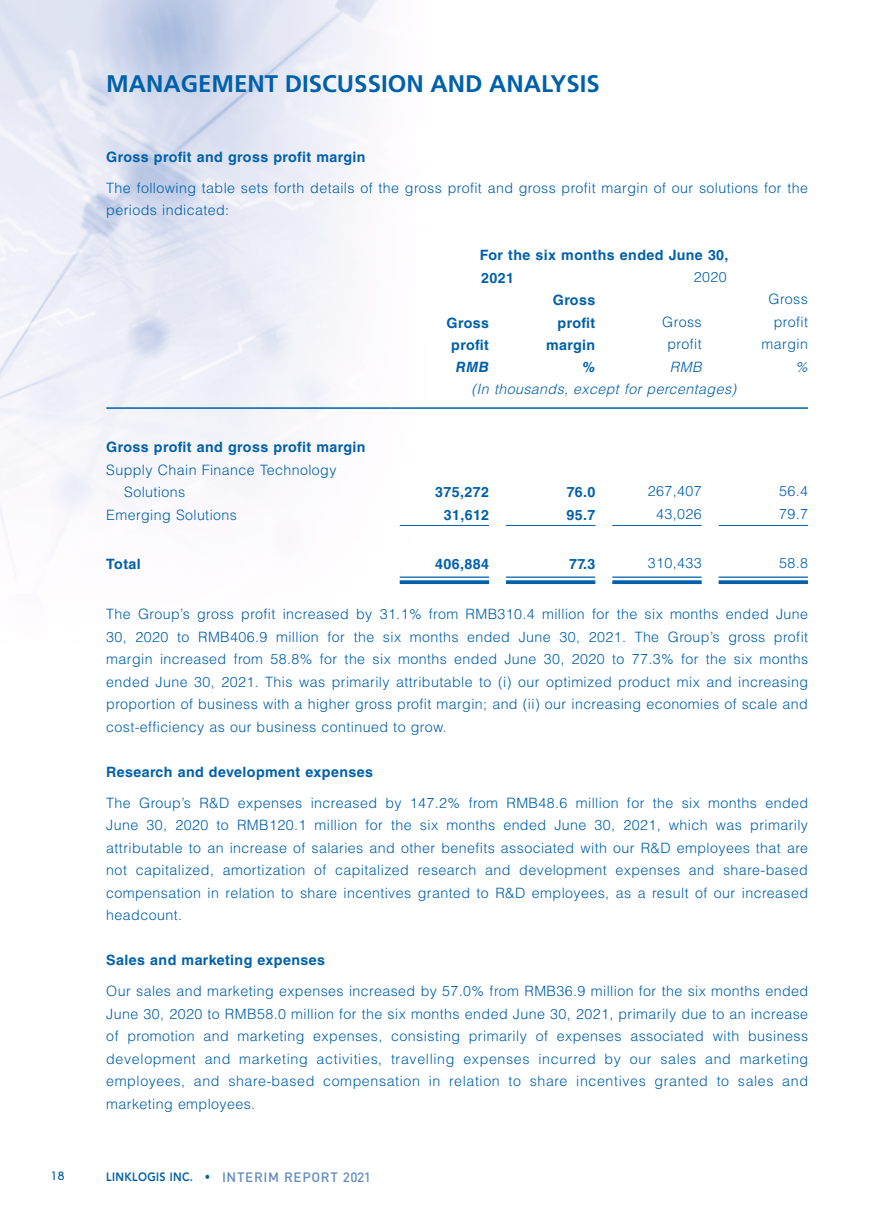
<style>
.page{position:relative;width:893px;height:1212px;background:#fff}
.page>*{position:absolute;margin:0;border:0;box-sizing:border-box;transform-origin:0 0}
.t1{font:700 24px "Frutiger LT Std";color:#0060aa}
._00_txt{font:300 14.25px/22.5px "Helvetica LT Std";letter-spacing:.03em;color:#0060aa;text-align:justify}
._50_Table_txt{font:700 14.25px "Helvetica LT Std";letter-spacing:.03em;color:#0060aa}
._50_Table_txt-2{font:300 14.25px/22.5px "Helvetica LT Std";letter-spacing:.03em;color:#0060aa}
._02_H2{font:700 14.25px "Helvetica LT Std";letter-spacing:.03em;color:#0060aa}
._50_Table_txt-3{font:italic 300 14.25px "Helvetica LT Std";letter-spacing:.03em;color:#0060aa}
._50_Table_txt-4{font:italic 700 14.25px "Helvetica LT Std";color:#0060aa}
.t2{font:500 13.5px "DIN Pro";letter-spacing:.05em;color:#628cc4}
.t3{font:500 12px "Bauhaus Std";color:#0060aa}
.s1{font-family:"Avenir LT Std";font-weight:800;font-size:12px;color:#0060aa}
.s2{font-family:"Frutiger LT Std";font-weight:300;font-size:12px;color:#0060aa}
</style>
<div class="page">
<hr style="left:106px;top:407px;width:285px;height:2px;background:#0060aa">
<hr style="left:391px;top:407px;width:417px;height:2px;background:#0060aa">
<hr style="left:400px;top:525px;width:89px;height:1px;background:#0060aa">
<hr style="left:506px;top:525px;width:89px;height:1px;background:#0060aa">
<hr style="left:612px;top:525px;width:90px;height:1px;background:#0060aa">
<hr style="left:719px;top:525px;width:89px;height:1px;background:#0060aa">
<hr style="left:400px;top:576px;width:89px;height:2px;background:#0060aa">
<svg style="left:400px;top:580px;width:89px;height:4px"></svg>
<hr style="left:506px;top:576px;width:89px;height:2px;background:#0060aa">
<svg style="left:506px;top:580px;width:89px;height:4px"></svg>
<hr style="left:612px;top:576px;width:90px;height:2px;background:#0060aa">
<svg style="left:612px;top:580px;width:90px;height:4px"></svg>
<hr style="left:719px;top:576px;width:89px;height:2px;background:#0060aa">
<svg style="left:719px;top:580px;width:89px;height:4px"></svg>
<h1 class="t1" style="left:106px;top:70px;width:495px">MANAGEMENT DISCUSSION AND ANALYSIS</h1>
<p class="_02_H2" style="left:106px;top:148px;width:261px">Gross profit and gross profit margin</p>
<p class="_00_txt" style="left:106px;top:176px;width:703px">The following table sets forth details of the gross profit and gross profit margin of our solutions for the periods indicated:</p>
<p class="_50_Table_txt" style="left:480px;top:246px;width:250px">For the six months ended June 30,</p>
<p class="_50_Table_txt" style="left:481px;top:269px;width:34px">2021</p>
<p class="_50_Table_txt-2" style="left:694px;top:265px;width:34px">2020</p>
<p class="_50_Table_txt" style="left:446px;top:314px;width:44px">Gross</p>
<p class="_50_Table_txt" style="left:451px;top:336px;width:39px">profit</p>
<p class="_50_Table_txt-2" style="left:769px;top:288px;width:41px">Gross</p>
<p class="_50_Table_txt-2" style="left:774px;top:310px;width:36px">profit</p>
<p class="_50_Table_txt-2" style="left:762px;top:333px;width:48px">margin</p>
<p class="_50_Table_txt" style="left:553px;top:291px;width:44px">Gross</p>
<p class="_50_Table_txt" style="left:558px;top:314px;width:39px">profit</p>
<p class="_50_Table_txt" style="left:546px;top:336px;width:51px">margin</p>
<p class="_50_Table_txt-2" style="left:662px;top:310px;width:41px">Gross</p>
<p class="_50_Table_txt-2" style="left:667px;top:333px;width:36px">profit</p>
<p class="_50_Table_txt" style="left:106px;top:438px;width:261px">Gross profit and gross profit margin</p>
<p class="_50_Table_txt-2" style="left:124px;top:458px;width:214px;text-indent:-18px">Supply Chain Finance Technology<br>Solutions</p>
<p class="_50_Table_txt-4" style="left:456px;top:358px;width:35px">RMB</p>
<p class="_50_Table_txt-4" style="left:583px;top:358px;width:14px">%</p>
<p class="_50_Table_txt-3" style="left:670px;top:358px;width:33px">RMB</p>
<p class="_50_Table_txt-3" style="left:795px;top:358px;width:14px">%</p>
<p class="_50_Table_txt-3" style="left:471px;top:380px;width:266px">(In thousands, except for percentages)</p>
<p class="_50_Table_txt" style="left:435px;top:483px;width:55px">375,272</p>
<p class="_50_Table_txt" style="left:567px;top:483px;width:30px">76.0</p>
<p class="_50_Table_txt-2" style="left:648px;top:480px;width:55px">267,407</p>
<p class="_50_Table_txt-2" style="left:779px;top:480px;width:30px">56.4</p>
<p class="_50_Table_txt-2" style="left:106px;top:503px;width:132px">Emerging Solutions</p>
<p class="_50_Table_txt" style="left:444px;top:506px;width:47px">31,612</p>
<p class="_50_Table_txt" style="left:566px;top:506px;width:30px">95.7</p>
<p class="_50_Table_txt-2" style="left:656px;top:502px;width:47px">43,026</p>
<p class="_50_Table_txt-2" style="left:779px;top:502px;width:30px">79.7</p>
<p class="_50_Table_txt" style="left:106px;top:555px;width:36px">Total</p>
<p class="_50_Table_txt" style="left:435px;top:555px;width:55px">406,884</p>
<p class="_50_Table_txt" style="left:569px;top:555px;width:28px">77.3</p>
<p class="_50_Table_txt-2" style="left:648px;top:552px;width:55px">310,433</p>
<p class="_50_Table_txt-2" style="left:779px;top:552px;width:30px">58.8</p>
<p class="_00_txt" style="left:106px;top:603px;width:703px">The Group’s gross profit increased by 31.1% from RMB310.4 million for the six months ended June 30, 2020 to RMB406.9 million for the six months ended June 30, 2021. The Group’s gross profit margin increased from 58.8% for the six months ended June 30, 2020 to 77.3% for the six months ended June 30, 2021. This was primarily attributable to (i) our optimized product mix and increasing proportion of business with a higher gross profit margin; and (ii) our increasing economies of scale and cost-efficiency as our business continued to grow.</p>
<p class="_02_H2" style="left:106px;top:763px;width:268px">Research and development expenses</p>
<p class="_00_txt" style="left:106px;top:791px;width:703px">The Group’s R&amp;D expenses increased by 147.2% from RMB48.6 million for the six months ended June 30, 2020 to RMB120.1 million for the six months ended June 30, 2021, which was primarily attributable to an increase of salaries and other benefits associated with our R&amp;D employees that are not capitalized, amortization of capitalized research and development expenses and share-based compensation in relation to share incentives granted to R&amp;D employees, as a result of our increased headcount.</p>
<p class="_02_H2" style="left:106px;top:951px;width:220px">Sales and marketing expenses</p>
<p class="_00_txt" style="left:106px;top:980px;width:703px">Our sales and marketing expenses increased by 57.0% from RMB36.9 million for the six months ended June 30, 2020 to RMB58.0 million for the six months ended June 30, 2021, primarily due to an increase of promotion and marketing expenses, consisting primarily of expenses associated with business development and marketing activities, travelling expenses incurred by our sales and marketing employees, and share-based compensation in relation to share incentives granted to sales and marketing employees.</p>
<p class="t3" style="left:51px;top:1169px;width:15px">18</p>
<p class="t2" style="left:106px;top:1167px;width:266px"><span class="s1">LINKLOGIS INC.</span> <span class="s2">•</span> INTERIM REPORT 2021</p>
</div>
